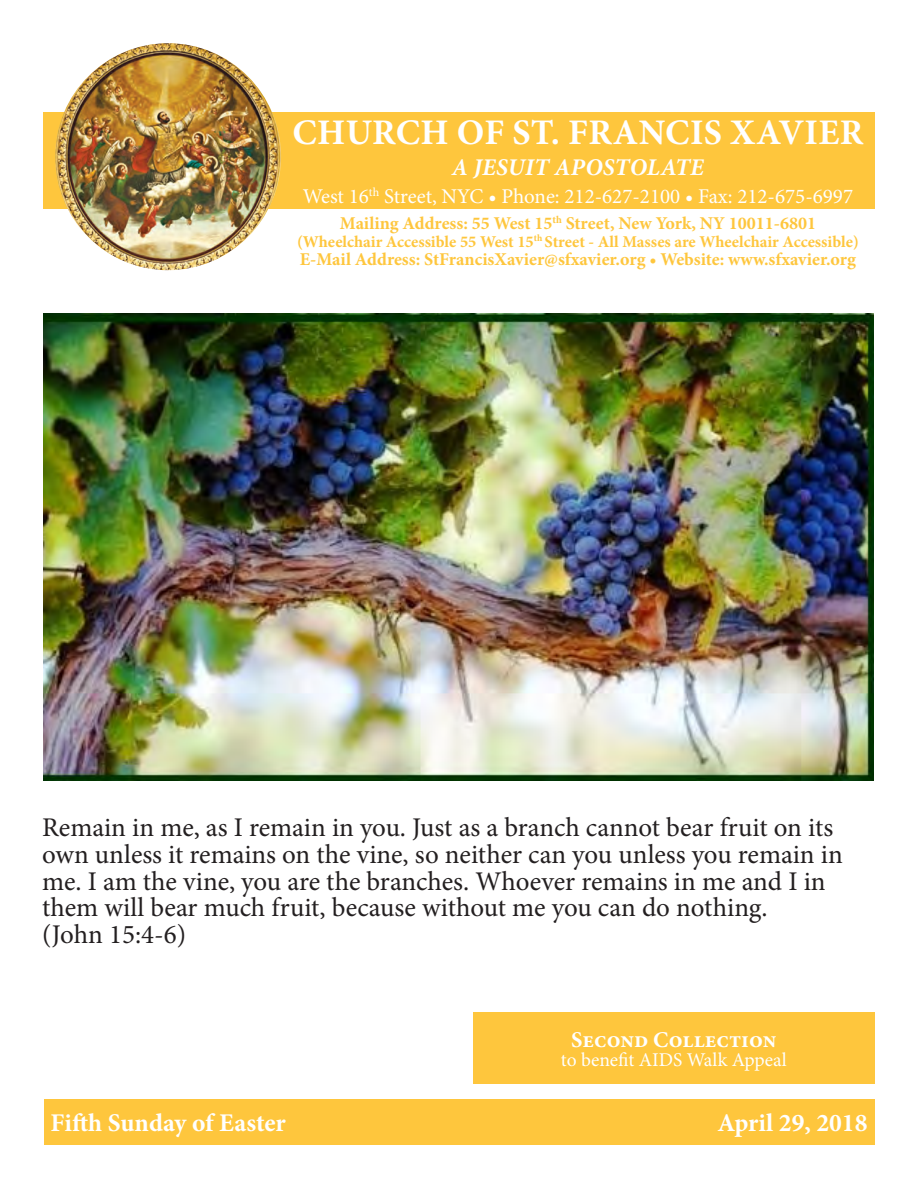
<style>
.page{position:relative;width:918px;height:1188px;background:#fff}
.page>*{position:absolute;margin:0;border:0;box-sizing:border-box;transform-origin:0 0}
.t1{font:700 36px "Minion Pro";letter-spacing:.01em;color:#fff}
.t2{font:27px/26.7px "Minion Pro";letter-spacing:-.005em;color:#231f20}
.t3{font:700 25.5px "Minion Pro";color:#fff}
.t4{font:italic 700 24px "Minion Pro";letter-spacing:.01em;color:#fff}
.t5{font:700 22.5px "Minion Pro";color:#fff}
.t6{font:21px "Minion Pro";color:#fff}
.t7{font:19.5px "Minion Pro";color:#fff}
.t8{font:700 18px "Minion Pro";color:#fec63d}
.t9{font:700 16.5px "Minion Pro";letter-spacing:-.01em;color:#fec63d}
</style>
<div class="page">
<div style="left:44px;top:1099px;width:830px;height:46px;background:#fec63d"></div>
<div style="left:43px;top:112px;width:832px;height:96px;background:#fec63d"></div>
<img style="left:55px;top:43px;width:226px;height:227px">
<div style="left:473px;top:1012px;width:402px;height:72px;background:#fec63d"></div>
<img style="left:43px;top:313px;width:831px;height:468px">
<p class="t1" style="left:292px;top:107px;width:572px">CHURCH OF ST. FRANCIS XAVIER</p>
<p class="t4" style="left:452px;top:150px;width:254px">A JESUIT APOSTOLATE</p>
<p class="t6" style="left:303px;top:182px;width:552px">West 16<sup>th</sup> Street, NYC • Phone: 212-627-2100 • Fax: 212-675-6997</p>
<p class="t8" style="left:340px;top:211px;width:478px">Mailing Address: 55 West 15<sup>th</sup> Street, New York, NY 10011-6801</p>
<p class="t9" style="left:297px;top:230px;width:563px">(Wheelchair Accessible 55 West 15<sup>th</sup> Street - All Masses are Wheelchair Accessible)</p>
<p class="t8" style="left:300px;top:246px;width:558px">E-Mail Address: StFrancisXavier@sfxavier.org • Website: www.sfxavier.org</p>
<p class="t2" style="left:42px;top:814px;width:802px">Remain in me, as I remain in you. Just as a branch cannot bear fruit on its own unless it remains on the vine, so neither can you unless you remain in me. I am the vine, you are the branches. Whoever remains in me and I in them will bear much fruit, because without me you can do nothing.</p>
<p class="t2" style="left:42px;top:921px;width:145px">(John 15:4-6)</p>
<p class="t5" style="left:571px;top:1024px;width:207px">Second Collection</p>
<p class="t7" style="left:561px;top:1047px;width:228px">to benefit AIDS Walk Appeal</p>
<p class="t3" style="left:51px;top:1105px;width:237px">Fifth Sunday of Easter</p>
<p class="t3" style="left:717px;top:1105px;width:152px">April 29, 2018</p>
</div>
